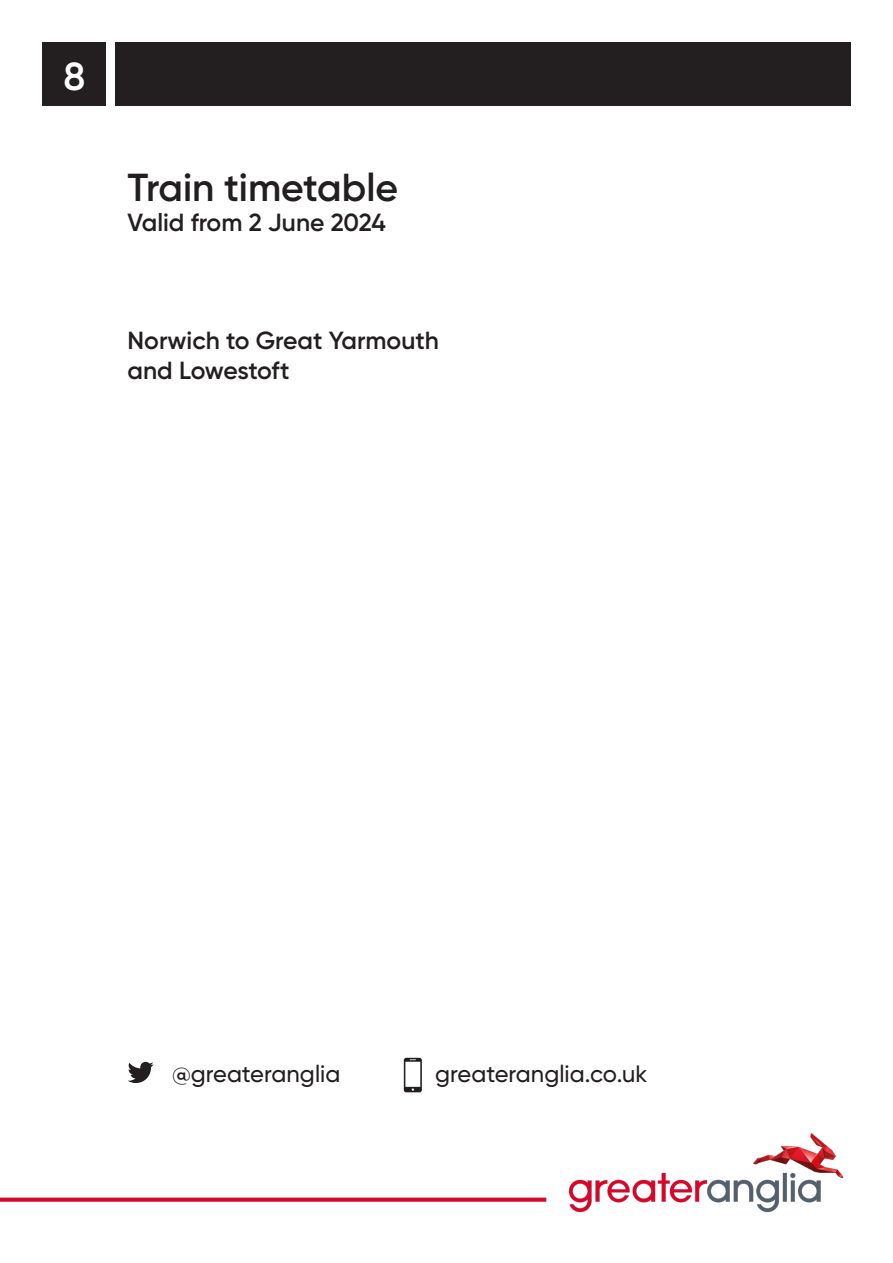
<style>
.page{position:relative;width:893px;height:1263px;background:#fff}
.page>*{position:absolute;margin:0;border:0;box-sizing:border-box;transform-origin:0 0}
.t1{font:600 39px "Gilroy";color:#231f20}
.t2{font:600 39px "Gilroy";color:#fff}
.t3{font:600 24.75px "Gilroy";color:#231f20}
.t4{font:600 24.75px "Gilroy";letter-spacing:-.02em;color:#231f20}
.t5{font:500 23.7px "Gilroy";color:#231f20}
</style>
<div class="page">
<svg style="left:128px;top:1062px;width:26px;height:21px"></svg>
<svg style="left:404px;top:1058px;width:18px;height:34px"></svg>
<div style="left:115px;top:43px;width:735px;height:63px;background:#231f20"></div>
<div style="left:43px;top:43px;width:63px;height:63px;background:#231f20"></div>
<img style="left:0;top:1133px;width:844px;height:80px">
<p class="t2" style="left:63px;top:52px;width:23px">8</p>
<p class="t1" style="left:128px;top:163px;width:272px">Train timetable</p>
<p class="t3" style="left:128px;top:207px;width:260px">Valid from 2 June 2024</p>
<p class="t3" style="left:128px;top:325px;width:313px">Norwich to Great Yarmouth</p>
<p class="t4" style="left:128px;top:355px;width:163px">and Lowestoft</p>
<p class="t5" style="left:172px;top:1059px;width:170px">@greateranglia</p>
<p class="t5" style="left:435px;top:1059px;width:214px">greateranglia.co.uk</p>
</div>
